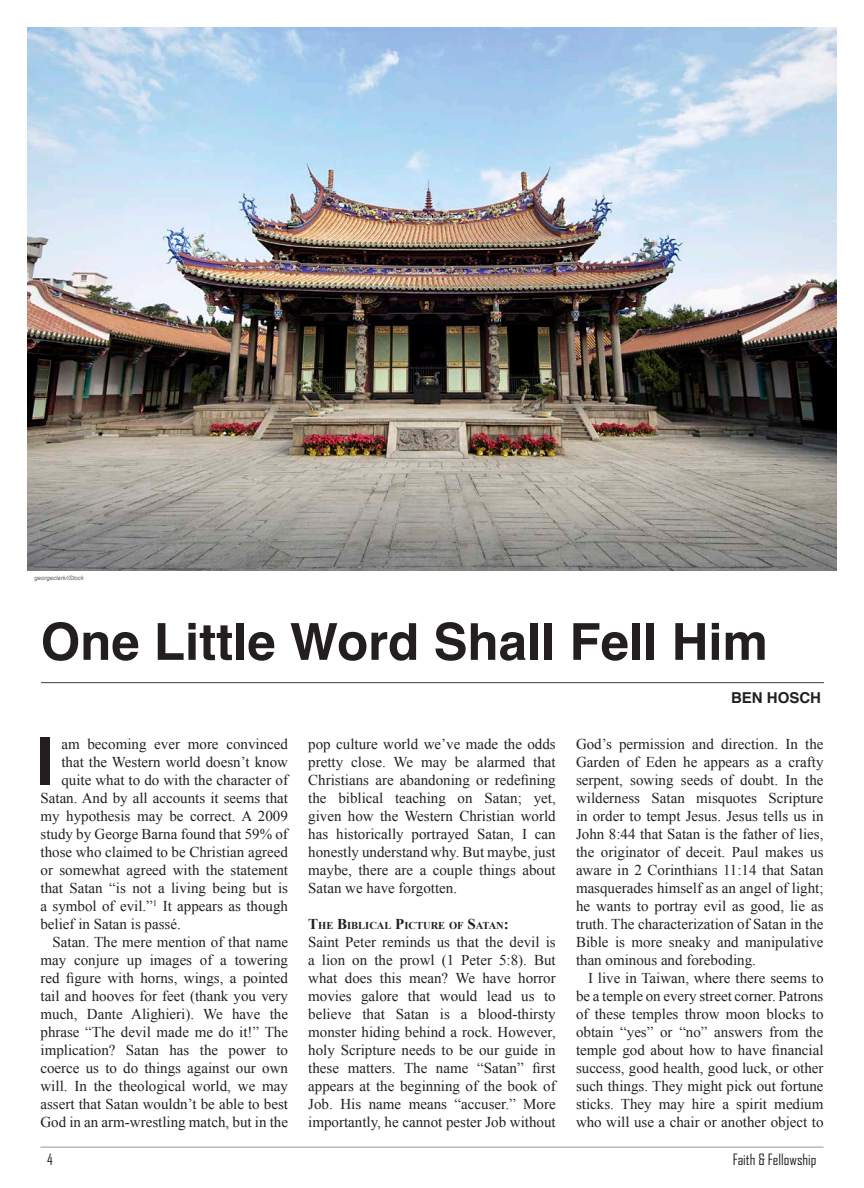
<style>
.page{position:relative;width:864px;height:1188px;background:#fff}
.page>*{position:absolute;margin:0;border:0;box-sizing:border-box;transform-origin:0 0}
.t1{font:700 65.85px "Helvetica";color:#231f20}
.t2{font:700 51px "Helvetica";color:#231f20}
.t3{font:15px/18px "Times New Roman";color:#231f20;text-align:justify}
.t4{font:15px "Agency FB";color:#231f20}
.t5{font:700 15px "Helvetica";color:#231f20}
.t6{font:700 10.5px "Times New Roman";color:#231f20}
.t7{font:italic 6px "Arial";color:#636366}
.s1{font-size:15px}
</style>
<div class="page">
<hr style="left:40px;top:1147px;width:784px;height:1px;background:#939598">
<img style="left:27px;top:27px;width:810px;height:543px">
<hr style="left:41px;top:682px;width:783px;height:1px;background:#3e3e3f">
<p class="t7" style="left:34px;top:574px;width:51px">georgeclerk/iStock</p>
<p class="t2" style="left:40px;top:601px;width:729px">One Little Word Shall Fell Him</p>
<p class="t1" style="left:36px;top:709px;width:20px">I</p>
<p class="t3" style="left:308px;top:735px;width:249px">pop culture world we’ve made the odds pretty close. We may be alarmed that Christians are abandoning or redefining the biblical teaching on Satan; yet, given how the Western Christian world has historically portrayed Satan, I can honestly understand why. But maybe, just maybe, there are a couple things about Satan we have forgotten.</p>
<p class="t6" style="left:308px;top:918px;width:202px"><span class="s1">T</span>HE <span class="s1">B</span>IBLICAL <span class="s1">P</span>ICTURE OF <span class="s1">S</span>ATAN<span class="s1">:</span></p>
<p class="t3" style="left:308px;top:933px;width:249px">Saint Peter reminds us that the devil is a lion on the prowl (1 Peter 5:8). But what does this mean? We have horror movies galore that would lead us to believe that Satan is a blood-thirsty monster hiding behind a rock. However, holy Scripture needs to be our guide in these matters. The name “Satan” first appears at the beginning of the book of Job. His name means “accuser.” More importantly, he cannot pester Job without</p>
<p class="t3" style="left:61px;top:735px;width:228px">am becoming ever more convinced</p>
<p class="t3" style="left:61px;top:753px;width:228px">that the Western world doesn’t know</p>
<p class="t3" style="left:61px;top:771px;width:228px">quite what to do with the character of</p>
<p class="t3" style="left:41px;top:789px;width:249px">Satan. And by all accounts it seems that</p>
<p class="t3" style="left:41px;top:807px;width:249px">my hypothesis may be correct. A 2009</p>
<p class="t3" style="left:41px;top:825px;width:249px">study by George Barna found that 59% of</p>
<p class="t3" style="left:41px;top:843px;width:249px">those who claimed to be Christian agreed</p>
<p class="t3" style="left:41px;top:861px;width:249px">or somewhat agreed with the statement</p>
<p class="t3" style="left:41px;top:879px;width:249px">that Satan “is not a living being but is</p>
<p class="t3" style="left:41px;top:897px;width:249px">a symbol of evil.”<sup>1</sup> It appears as though</p>
<p class="t3" style="left:40px;top:915px;width:142px">belief in Satan is passé.</p>
<p class="t3" style="left:40px;top:933px;width:249px;text-indent:12px">Satan. The mere mention of that name may conjure up images of a towering red figure with horns, wings, a pointed tail and hooves for feet (thank you very much, Dante Alighieri). We have the phrase “The devil made me do it!” The implication? Satan has the power to coerce us to do things against our own will. In the theological world, we may assert that Satan wouldn’t be able to best God in an arm-wrestling match, but in the</p>
<p class="t5" style="left:731px;top:685px;width:91px">BEN HOSCH</p>
<p class="t3" style="left:576px;top:735px;width:249px">God’s permission and direction. In the Garden of Eden he appears as a crafty serpent, sowing seeds of doubt. In the wilderness Satan misquotes Scripture in order to tempt Jesus. Jesus tells us in John 8:44 that Satan is the father of lies, the originator of deceit. Paul makes us aware in 2 Corinthians 11:14 that Satan masquerades himself as an angel of light; he wants to portray evil as good, lie as truth. The characterization of Satan in the Bible is more sneaky and manipulative than ominous and foreboding.</p>
<p class="t3" style="left:576px;top:969px;width:249px;text-indent:12px">I live in Taiwan, where there seems to be a temple on every street corner. Patrons of these temples throw moon blocks to obtain “yes” or “no” answers from the temple god about how to have financial success, good health, good luck, or other such things. They might pick out fortune sticks. They may hire a spirit medium who will use a chair or another object to</p>
<p class="t4" style="left:47px;top:1150px;width:7px">4</p>
<p class="t4" style="left:733px;top:1150px;width:85px">Faith &amp; Fellowship</p>
</div>
